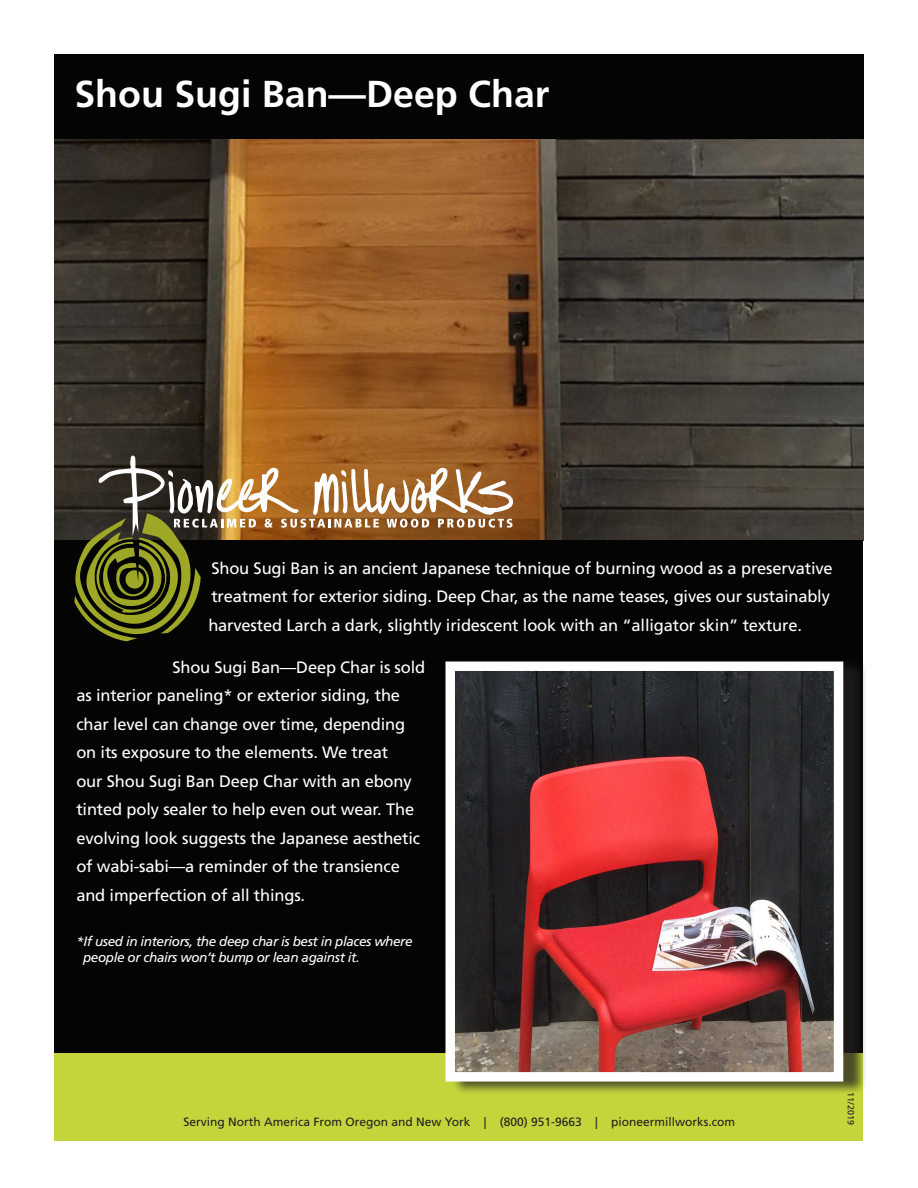
<style>
.page{position:relative;width:918px;height:1188px;background:#fff}
.page>*{position:absolute;margin:0;border:0;box-sizing:border-box;transform-origin:0 0}
.t1{font:700 37.5px "Frutiger LT Std";color:#fff}
.t2{font:16.5px/28.5px "Frutiger LT Std";letter-spacing:-.01em;color:#fff}
.t3{font:italic 13.5px/16.5px "Frutiger LT Std";letter-spacing:-.03em;color:#fff}
.t4{font:12px "Frutiger LT Std";color:#231f20}
.t5{font:9px "Frutiger LT Std";color:#231f20}
</style>
<div class="page">
<img style="left:54px;top:138px;width:809px;height:402px">
<div style="left:55px;top:540px;width:808px;height:513px;background:#040503"></div>
<div style="left:54px;top:54px;width:809px;height:84px;background:#040503"></div>
<div style="left:55px;top:1053px;width:808px;height:87px;background:#c4d53c"></div>
<svg style="left:74px;top:455px;width:439px;height:186px"></svg>
<div style="left:452px;top:658px;width:415px;height:437px;background:#231f20;opacity:.75"></div>
<img style="left:456px;top:672px;width:377px;height:400px">
<div style="left:446px;top:662px;width:397px;height:420px;border:9px solid #fff"></div>
<p class="t1" style="left:74px;top:72px;width:477px">Shou Sugi Ban—Deep Char</p>
<p class="t2" style="left:208px;top:554px;width:626px">Shou Sugi Ban is an ancient Japanese technique of burning wood as a preservative treatment for exterior siding. Deep Char, as the name teases, gives our sustainably harvested Larch a dark, slightly iridescent look with an “alligator skin” texture.</p>
<p class="t2" style="left:76px;top:653px;width:350px;text-indent:96px">Shou Sugi Ban—Deep Char is sold as interior paneling* or exterior siding, the char level can change over time, depending on its exposure to the elements. We treat<br>our Shou Sugi Ban Deep Char with an ebony tinted poly sealer to help even out wear. The evolving look suggests the Japanese aesthetic of wabi-sabi—a reminder of the transience and imperfection of all things.</p>
<p class="t3" style="left:83px;top:933px;width:331px;text-indent:-7px">*If used in interiors, the deep char is best in places where people or chairs won’t bump or lean against it.</p>
<p class="t4" style="left:184px;top:1115px;width:553px">Serving North America From Oregon and New York | (800) 951-9663 | pioneermillworks.com</p>
<p class="t5" style="left:856px;top:1092px;width:34px;rotate:90deg">11/2019</p>
</div>
